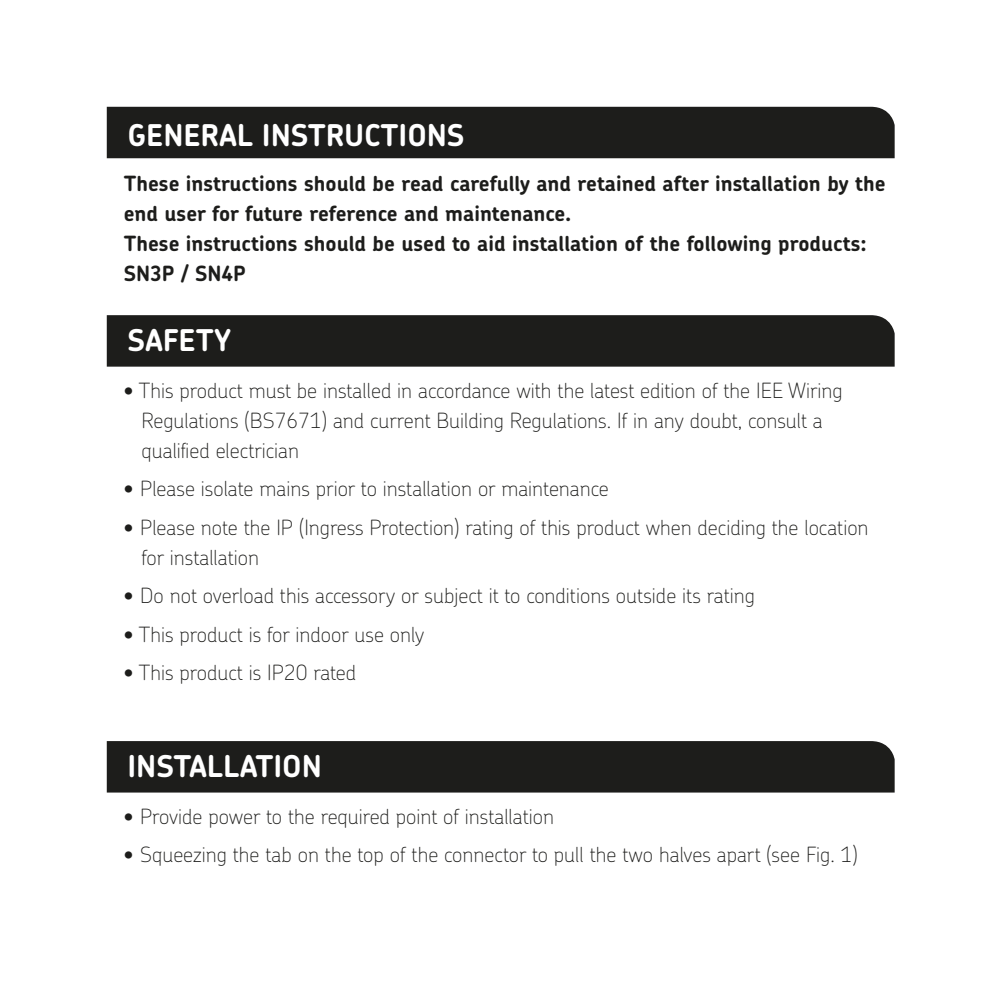
<style>
.page{position:relative;width:1004px;height:1004px;background:#fff}
.page>*{position:absolute;margin:0;border:0;box-sizing:border-box;transform-origin:0 0}
.t1{font:700 30px "Chevin Pro";color:#fff}
.t2{font:100 21px/30px "Chevin Pro";color:#1d1d1b}
.t3{font:700 21px/30px "Chevin Pro";color:#1d1d1b}
</style>
<div class="page">
<div style="left:107px;top:107px;width:787px;height:51px;background:#1d1d1b"></div>
<div style="left:107px;top:315px;width:787px;height:51px;background:#1d1d1b"></div>
<div style="left:107px;top:741px;width:787px;height:51px;background:#1d1d1b"></div>
<p class="t1" style="left:127px;top:115px;width:338px">GENERAL INSTRUCTIONS</p>
<p class="t3" style="left:124px;top:168px;width:763px">These instructions should be read carefully and retained after installation by the end user for future reference and maintenance.</p>
<p class="t3" style="left:124px;top:228px;width:744px">These instructions should be used to aid installation of the following products:</p>
<p class="t3" style="left:124px;top:258px;width:124px">SN3P / SN4P</p>
<p class="t1" style="left:127px;top:320px;width:104px">SAFETY</p>
<p class="t2" style="left:141px;top:374px;width:702px;text-indent:-18px">• This product must be installed in accordance with the latest edition of the IEE Wiring<br>Regulations (BS7671) and current Building Regulations. If in any doubt, consult a qualified electrician</p>
<p class="t2" style="left:124px;top:473px;width:486px">• Please isolate mains prior to installation or maintenance</p>
<p class="t2" style="left:141px;top:511px;width:728px;text-indent:-18px">• Please note the IP (Ingress Protection) rating of this product when deciding the location for installation</p>
<p class="t2" style="left:124px;top:580px;width:632px">• Do not overload this accessory or subject it to conditions outside its rating</p>
<p class="t2" style="left:124px;top:618px;width:302px">• This product is for indoor use only</p>
<p class="t2" style="left:124px;top:657px;width:234px">• This product is IP20 rated</p>
<p class="t1" style="left:127px;top:746px;width:196px">INSTALLATION</p>
<p class="t2" style="left:124px;top:800px;width:432px">• Provide power to the required point of installation</p>
<p class="t2" style="left:124px;top:838px;width:735px">• Squeezing the tab on the top of the connector to pull the two halves apart (see Fig. 1)</p>
</div>
